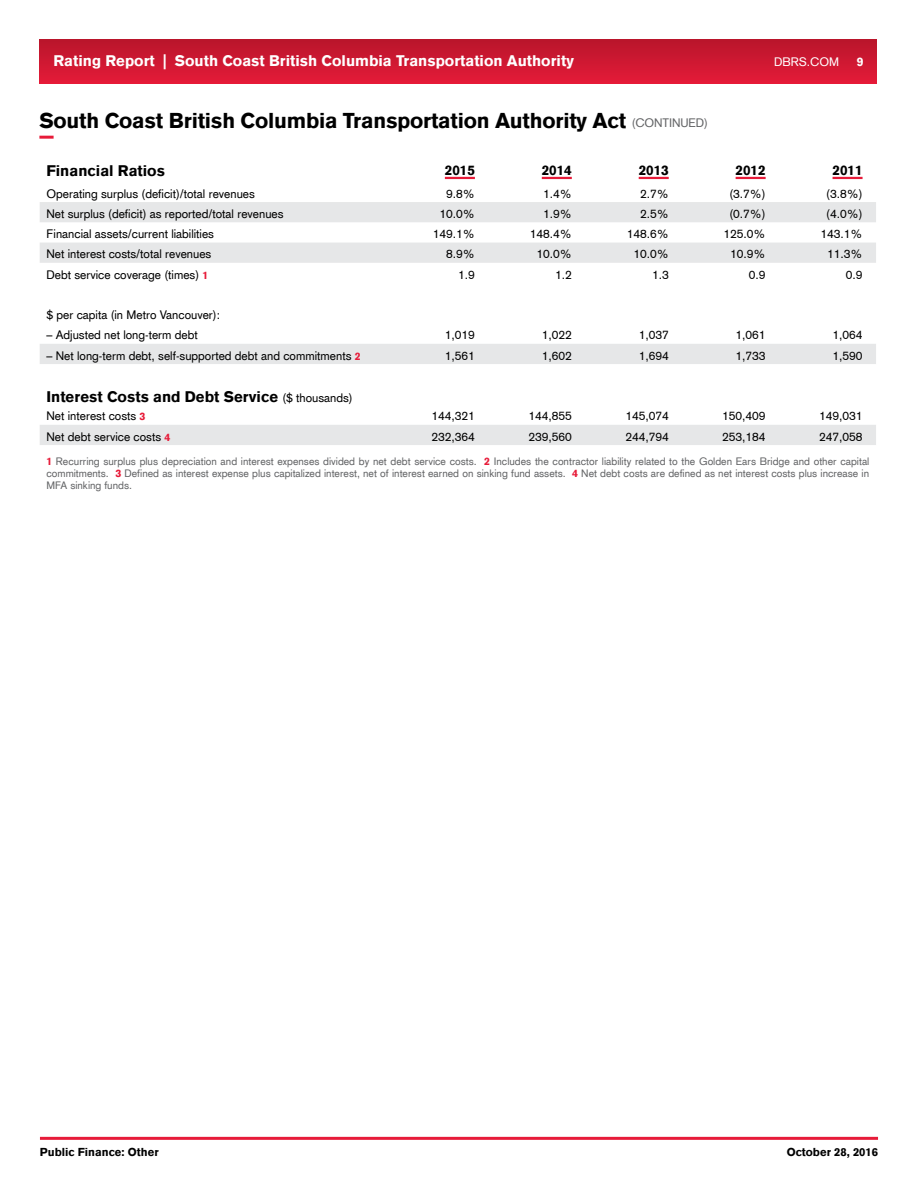
<style>
.page{position:relative;width:918px;height:1188px;background:#fff}
.page>*{position:absolute;margin:0;border:0;box-sizing:border-box;transform-origin:0 0}
.t1{font:900 21px "Akzidenz Grotesk";letter-spacing:-.01em;color:#000}
.t2{font:900 15px "Akzidenz Grotesk";color:#fff}
.t3{font:900 15px "Akzidenz Grotesk";color:#000}
.t4{font:900 13.5px "Akzidenz Grotesk";color:#000}
.t5{font:12px "Akzidenz Grotesk";color:#000}
.t6{font:12px "Akzidenz Grotesk";color:#fff}
.t7{font:900 12px "Akzidenz Grotesk";color:#fff}
.t8{font:900 11.25px "Akzidenz Grotesk";color:#000}
.t9{font:10.5px/12px "Akzidenz Grotesk";color:#636466;text-align:justify}
.s1{font-weight:400;font-size:12px;color:#636466}
.s2{font-weight:900;font-size:10.5px;color:#e71b39}
.s3{font-weight:400;font-size:12px}
.s4{font-weight:900;color:#e71b39}
</style>
<div class="page">
<hr style="left:40px;top:1137px;width:838px;height:3px;background:#e71b39">
<div style="left:40px;top:40px;width:837px;height:43px;background:linear-gradient(to bottom,#ba152b,#e41b38)"></div>
<hr style="left:39px;top:136px;width:15px;height:3px;background:#e71b39">
<svg style="left:40px;top:202px;width:836px;height:243px"></svg>
<hr style="left:445px;top:177px;width:30px;height:2px;background:#e71b39">
<hr style="left:542px;top:177px;width:30px;height:2px;background:#e71b39">
<hr style="left:639px;top:177px;width:30px;height:2px;background:#e71b39">
<hr style="left:736px;top:177px;width:30px;height:2px;background:#e71b39">
<hr style="left:833px;top:177px;width:30px;height:2px;background:#e71b39">
<p class="t2" style="left:53px;top:51px;width:522px">Rating Report | South Coast British Columbia Transportation Authority</p>
<p class="t6" style="left:774px;top:54px;width:67px">DBRS.COM</p>
<p class="t7" style="left:857px;top:54px;width:8px">9</p>
<h1 class="t1" style="left:39px;top:107px;width:670px">South Coast British Columbia Transportation Authority Act <span class="s1">(CONTINUED)</span></h1>
<p class="t3" style="left:46px;top:161px;width:120px">Financial Ratios</p>
<p class="t4" style="left:445px;top:161px;width:32px">2015</p>
<p class="t4" style="left:542px;top:161px;width:32px">2014</p>
<p class="t4" style="left:639px;top:161px;width:32px">2013</p>
<p class="t4" style="left:736px;top:161px;width:32px">2012</p>
<p class="t4" style="left:833px;top:161px;width:32px">2011</p>
<p class="t5" style="left:46px;top:186px;width:210px">Operating surplus (deficit)/total revenues</p>
<p class="t5" style="left:446px;top:186px;width:30px">9.8%</p>
<p class="t5" style="left:543px;top:186px;width:30px">1.4%</p>
<p class="t5" style="left:640px;top:186px;width:30px">2.7%</p>
<p class="t5" style="left:729px;top:186px;width:38px">(3.7%)</p>
<p class="t5" style="left:826px;top:186px;width:38px">(3.8%)</p>
<p class="t5" style="left:46px;top:206px;width:239px">Net surplus (deficit) as reported/total revenues</p>
<p class="t5" style="left:440px;top:206px;width:37px">10.0%</p>
<p class="t5" style="left:543px;top:206px;width:30px">1.9%</p>
<p class="t5" style="left:640px;top:206px;width:30px">2.5%</p>
<p class="t5" style="left:729px;top:206px;width:38px">(0.7%)</p>
<p class="t5" style="left:826px;top:206px;width:38px">(4.0%)</p>
<p class="t5" style="left:46px;top:226px;width:169px">Financial assets/current liabilities</p>
<p class="t5" style="left:433px;top:226px;width:44px">149.1%</p>
<p class="t5" style="left:530px;top:226px;width:44px">148.4%</p>
<p class="t5" style="left:627px;top:226px;width:44px">148.6%</p>
<p class="t5" style="left:724px;top:226px;width:44px">125.0%</p>
<p class="t5" style="left:821px;top:226px;width:44px">143.1%</p>
<p class="t5" style="left:46px;top:246px;width:166px">Net interest costs/total revenues</p>
<p class="t5" style="left:446px;top:246px;width:30px">8.9%</p>
<p class="t5" style="left:536px;top:246px;width:37px">10.0%</p>
<p class="t5" style="left:633px;top:246px;width:37px">10.0%</p>
<p class="t5" style="left:730px;top:246px;width:37px">10.9%</p>
<p class="t5" style="left:827px;top:246px;width:37px">11.3%</p>
<p class="t5" style="left:46px;top:267px;width:163px">Debt service coverage (times) <span class="s2">1</span></p>
<p class="t5" style="left:458px;top:267px;width:18px">1.9</p>
<p class="t5" style="left:555px;top:267px;width:18px">1.2</p>
<p class="t5" style="left:652px;top:267px;width:18px">1.3</p>
<p class="t5" style="left:749px;top:267px;width:18px">0.9</p>
<p class="t5" style="left:846px;top:267px;width:18px">0.9</p>
<p class="t5" style="left:46px;top:307px;width:175px">$ per capita (in Metro Vancouver):</p>
<p class="t5" style="left:46px;top:327px;width:153px">– Adjusted net long-term debt</p>
<p class="t5" style="left:445px;top:327px;width:32px">1,019</p>
<p class="t5" style="left:542px;top:327px;width:32px">1,022</p>
<p class="t5" style="left:639px;top:327px;width:32px">1,037</p>
<p class="t5" style="left:736px;top:327px;width:32px">1,061</p>
<p class="t5" style="left:833px;top:327px;width:32px">1,064</p>
<p class="t5" style="left:46px;top:348px;width:316px">– Net long-term debt, self-supported debt and commitments <span class="s2">2</span></p>
<p class="t5" style="left:445px;top:348px;width:32px">1,561</p>
<p class="t5" style="left:542px;top:348px;width:32px">1,602</p>
<p class="t5" style="left:639px;top:348px;width:32px">1,694</p>
<p class="t5" style="left:736px;top:348px;width:32px">1,733</p>
<p class="t5" style="left:833px;top:348px;width:32px">1,590</p>
<p class="t3" style="left:46px;top:387px;width:308px">Interest Costs and Debt Service <span class="s3">($ thousands)</span></p>
<p class="t5" style="left:46px;top:408px;width:100px">Net interest costs <span class="s2">3</span></p>
<p class="t5" style="left:432px;top:408px;width:45px">144,321</p>
<p class="t5" style="left:528px;top:408px;width:45px">144,855</p>
<p class="t5" style="left:625px;top:408px;width:45px">145,074</p>
<p class="t5" style="left:722px;top:408px;width:45px">150,409</p>
<p class="t5" style="left:819px;top:408px;width:45px">149,031</p>
<p class="t5" style="left:46px;top:429px;width:125px">Net debt service costs <span class="s2">4</span></p>
<p class="t5" style="left:432px;top:429px;width:45px">232,364</p>
<p class="t5" style="left:528px;top:429px;width:45px">239,560</p>
<p class="t5" style="left:625px;top:429px;width:45px">244,794</p>
<p class="t5" style="left:722px;top:429px;width:45px">253,184</p>
<p class="t5" style="left:819px;top:429px;width:45px">247,058</p>
<p class="t9" style="left:46px;top:455px;width:824px"><span class="s4">1</span> Recurring surplus plus depreciation and interest expenses divided by net debt service costs. <span class="s4">2</span> Includes the contractor liability related to the Golden Ears Bridge and other capital commitments. <span class="s4">3</span> Defined as interest expense plus capitalized interest, net of interest earned on sinking fund assets. <span class="s4">4</span> Net debt costs are defined as net interest costs plus increase in MFA sinking funds.</p>
<p class="t8" style="left:40px;top:1145px;width:120px">Public Finance: Other</p>
<p class="t8" style="left:787px;top:1145px;width:93px">October 28, 2016</p>
</div>
